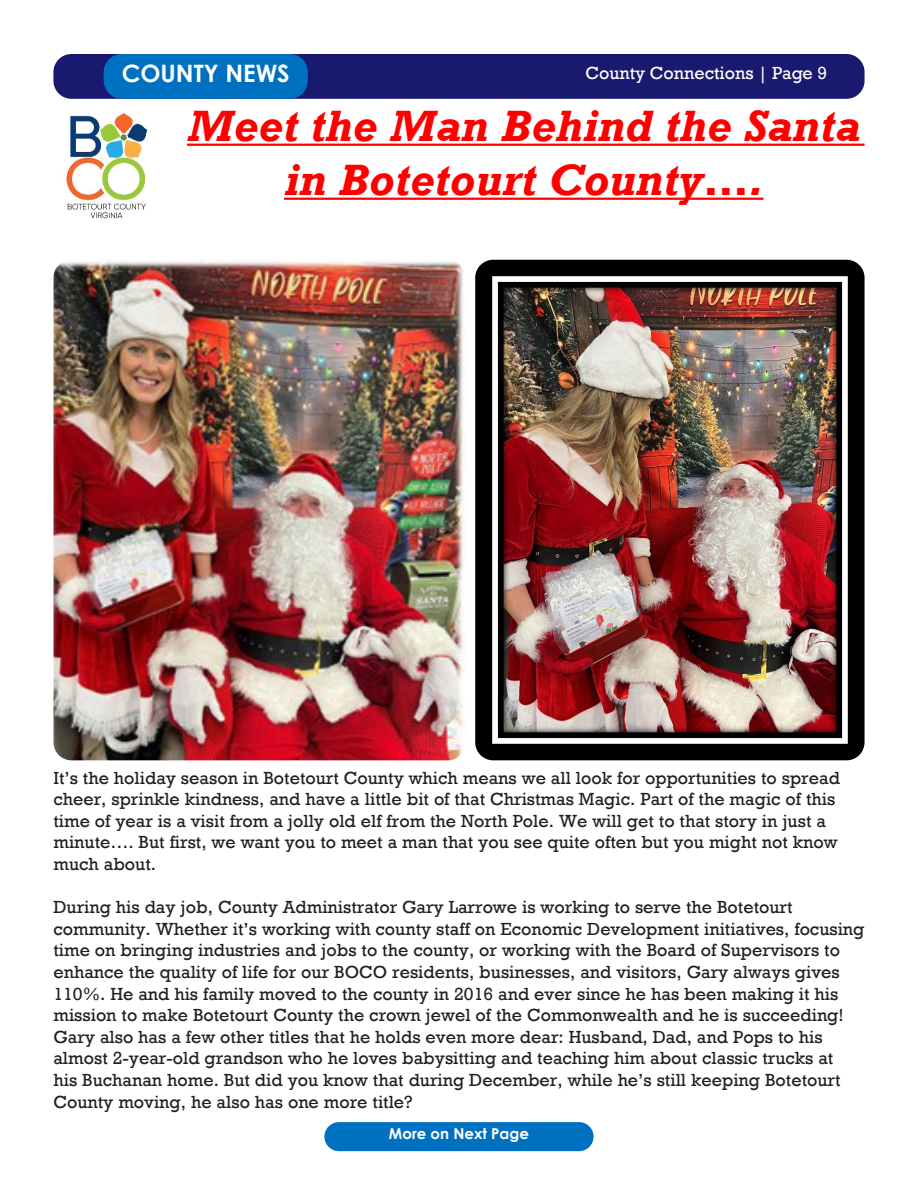
<style>
.page{position:relative;width:918px;height:1188px;background:#fff}
.page>*{position:absolute;margin:0;border:0;box-sizing:border-box;transform-origin:0 0}
.t1{font:italic 700 45px/54px "Rockwell";color:#f00;text-align:center}
.t2{font:700 24px "Century Gothic";color:#fff}
.t3{font:18px/21.6px "Rockwell";color:#231f20}
.t4{font:18px "Rockwell";color:#fff}
.t5{font:700 15px "Century Gothic";color:#fff}
</style>
<div class="page">
<div style="left:53px;top:54px;width:812px;height:45px;background:#191970;border-radius:18px"></div>
<div style="left:104px;top:54px;width:204px;height:45px;background:#0070c0;border-radius:18px"></div>
<img style="left:66px;top:112px;width:82px;height:107px">
<hr style="left:187px;top:144px;width:678px;height:2px;background:#f00">
<hr style="left:284px;top:198px;width:479px;height:2px;background:#f00">
<img style="left:53px;top:260px;width:412px;height:500px">
<img style="left:475px;top:260px;width:390px;height:500px">
<div style="left:324px;top:1122px;width:270px;height:29px;background:#0070c0;border-radius:15px"></div>
<p class="t2" style="left:122px;top:55px;width:170px">COUNTY NEWS</p>
<p class="t4" style="left:585px;top:62px;width:243px">County Connections | Page 9</p>
<p class="t1" style="left:187px;top:100px;width:675px">Meet the Man Behind the Santa in Botetourt County….</p>
<p class="t3" style="left:53px;top:767px;width:788px">It’s the holiday season in Botetourt County which means we all look for opportunities to spread cheer, sprinkle kindness, and have a little bit of that Christmas Magic. Part of the magic of this time of year is a visit from a jolly old elf from the North Pole. We will get to that story in just a minute…. But first, we want you to meet a man that you see quite often but you might not know much about.</p>
<p class="t3" style="left:53px;top:897px;width:813px">During his day job, County Administrator Gary Larrowe is working to serve the Botetourt community. Whether it’s working with county staff on Economic Development initiatives, focusing time on bringing industries and jobs to the county, or working with the Board of Supervisors to enhance the quality of life for our BOCO residents, businesses, and visitors, Gary always gives 110%. He and his family moved to the county in 2016 and ever since he has been making it his mission to make Botetourt County the crown jewel of the Commonwealth and he is succeeding!<br>Gary also has a few other titles that he holds even more dear: Husband, Dad, and Pops to his almost 2-year-old grandson who he loves babysitting and teaching him about classic trucks at<br>his Buchanan home. But did you know that during December, while he’s still keeping Botetourt County moving, he also has one more title?</p>
<p class="t5" style="left:389px;top:1122px;width:142px">More on Next Page</p>
</div>
